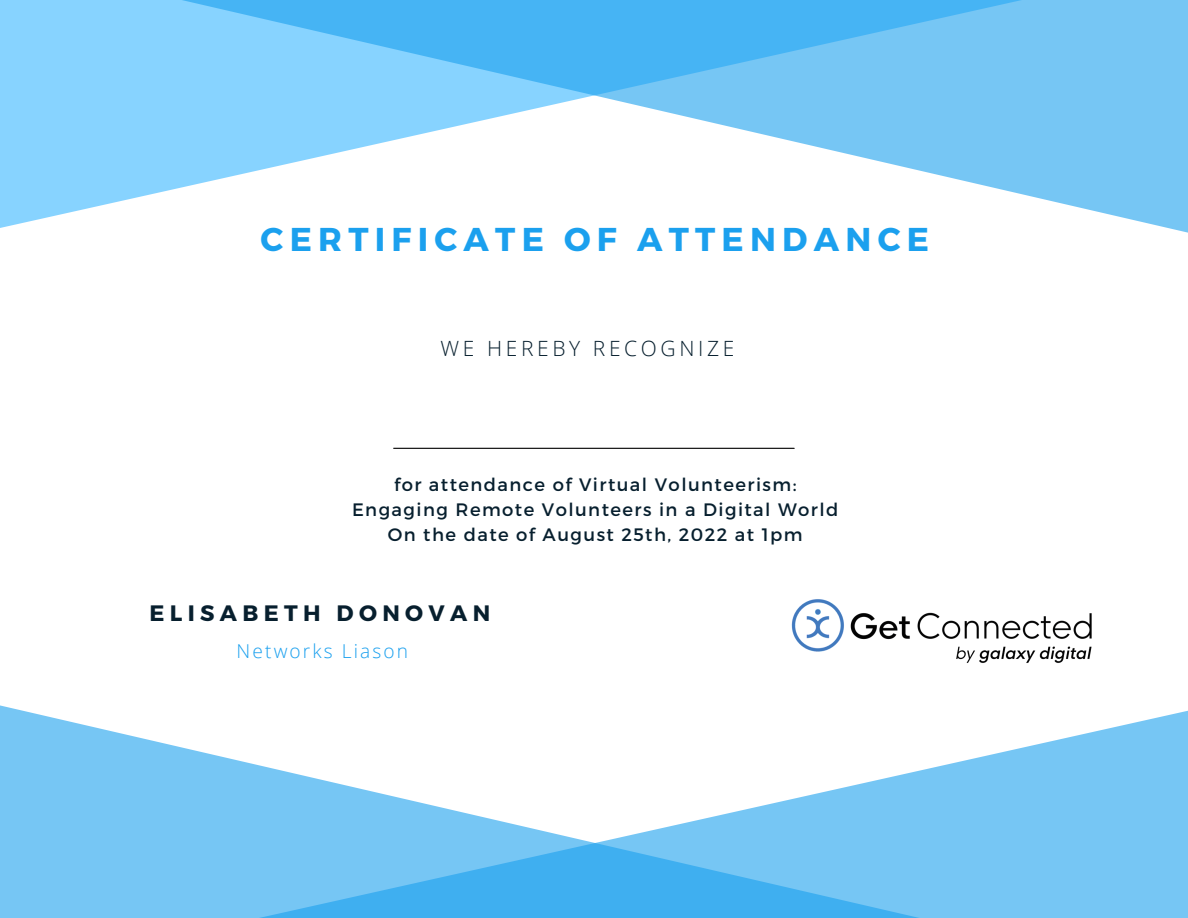
<style>
.page{position:relative;width:1188px;height:918px;background:#fff}
.page>*{position:absolute;margin:0;border:0;box-sizing:border-box;transform-origin:0 0}
.t1{font:700 33px "Montserrat";letter-spacing:.19em;color:#1ba0ee}
.t2{font:700 22.35px "Montserrat";letter-spacing:.24em;color:#071f2e}
.t3{font:300 21px "Open Sans";letter-spacing:.175em;color:#071f2e}
.t4{font:300 19.2px "Open Sans";letter-spacing:.11em;color:#1ba0ee}
.t5{font:18px/24.8px "Montserrat";letter-spacing:.08em;color:#071f2e;text-align:center}
</style>
<div class="page">
<svg style="left:0;top:0;width:1188px;height:233px"></svg>
<svg style="left:0;top:705px;width:1188px;height:213px;fill:#76c6f4"></svg>
<img style="left:791px;top:599px;width:301px;height:64px">
<hr style="left:394px;top:448px;width:400px;height:1px;background:#000">
<h1 class="t1" style="left:261px;top:218px;width:670px">CERTIFICATE OF ATTENDANCE</h1>
<p class="t3" style="left:440px;top:333px;width:295px">WE HEREBY RECOGNIZE</p>
<p class="t5" style="left:352px;top:471px;width:488px">for attendance of Virtual Volunteerism:<br>Engaging Remote Volunteers in a Digital World<br>On the date of August 25th, 2022 at 1pm</p>
<p class="t2" style="left:150px;top:598px;width:342px">ELISABETH DONOVAN</p>
<p class="t4" style="left:237px;top:638px;width:173px">Networks Liason</p>
</div>
